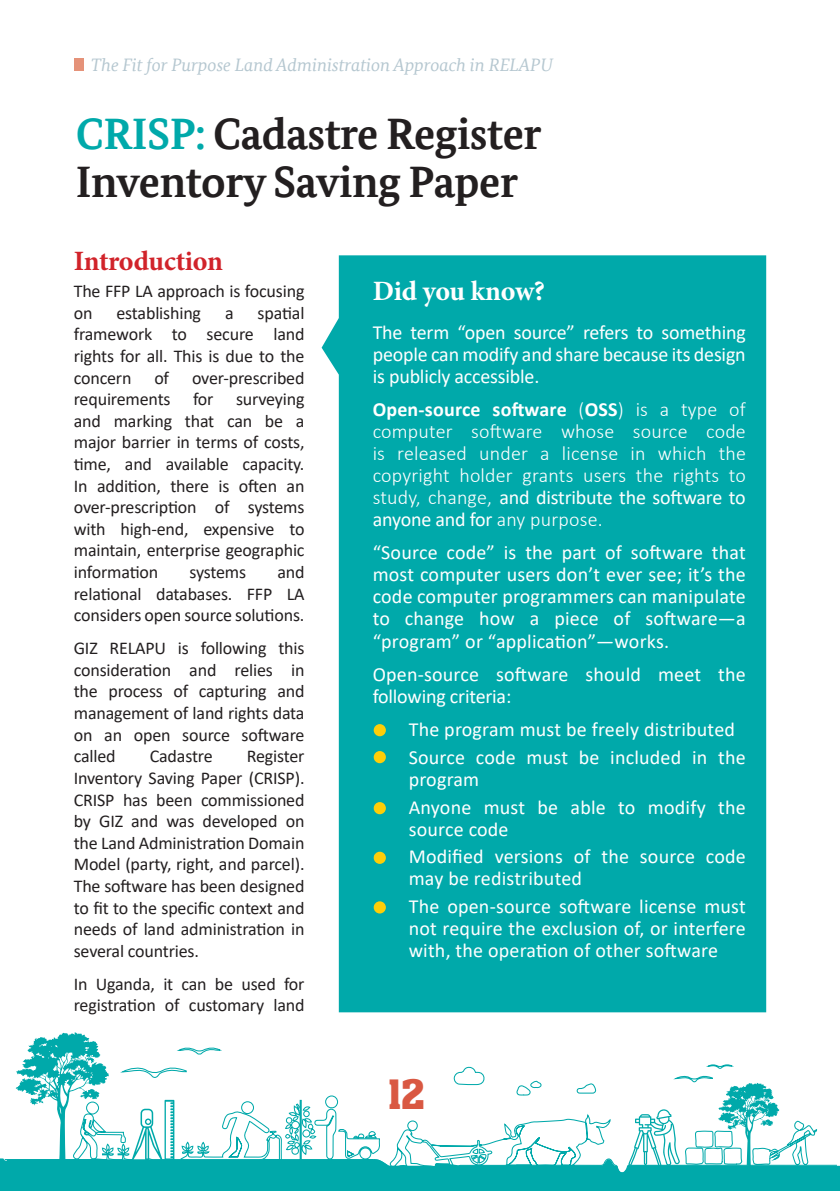
<style>
.page{position:relative;width:840px;height:1191px;background:#fff}
.page>*{position:absolute;margin:0;border:0;box-sizing:border-box;transform-origin:0 0}
.t1{font:700 44px/48px "Bundes Serif";letter-spacing:-.01em;color:#231f20}
.t2{font:42px "aka Chen";color:#d95842}
.t3{font:700 28px "Minion Pro";letter-spacing:-.015em;color:#d1232a}
.t4{font:700 28px "Minion Pro";letter-spacing:-.01em;color:#fff}
.t5{font:20px/22px "Calibri";letter-spacing:.01em;color:#fff}
.t6{font:300 20px/22px "Calibri";letter-spacing:.01em;color:#fff;text-align:justify}
.t7{font:18px/21.6px "Calibri";letter-spacing:-.01em;color:#231f20;text-align:justify}
.t8{font:italic 18px "Bundes Serif";color:#b5c7d0}
.s1{color:#00a9aa}
.s2{font-weight:700}
.s3{font-weight:400}
</style>
<div class="page">
<svg style="left:0;top:1032px;width:839px;height:159px"></svg>
<div style="left:74px;top:58px;width:10px;height:13px;background:#e59279"></div>
<div style="left:321px;top:255px;width:444px;height:757px;background:#00a9aa"></div>
<div style="left:373px;top:724px;width:12px;height:12px;background:#fece08;border-radius:50%"></div>
<div style="left:373px;top:751px;width:12px;height:12px;background:#fece08;border-radius:50%"></div>
<div style="left:373px;top:802px;width:12px;height:12px;background:#fece08;border-radius:50%"></div>
<div style="left:373px;top:851px;width:12px;height:13px;background:#fece08;border-radius:50%"></div>
<div style="left:373px;top:901px;width:12px;height:12px;background:#fece08;border-radius:50%"></div>
<p class="t8" style="left:91px;top:54px;width:463px">The Fit for Purpose Land Administration Approach in RELAPU</p>
<h1 class="t1" style="left:76px;top:109px;width:467px"><span class="s1">CRISP:</span> Cadastre Register<br>Inventory Saving Paper</h1>
<h3 class="t3" style="left:74px;top:241px;width:151px">Introduction</h3>
<p class="t7" style="left:74px;top:280px;width:232px">The FFP LA approach is focusing on</p>
<p class="t7" style="left:74px;top:301px;width:232px;text-indent:184px">spatial framework to secure land rights for all. This is due to the concern</p>
<p class="t7" style="left:116px;top:301px;width:86px">establishing</p>
<p class="t7" style="left:225px;top:301px;width:10px">a</p>
<p class="t7" style="left:154px;top:366px;width:16px">of</p>
<p class="t7" style="left:74px;top:366px;width:232px;text-indent:118px">over-prescribed requirements for surveying and marking that can be a major barrier in terms of costs, time, and available capacity.<br>In addition, there is often an over-prescription of systems with high-end, expensive to maintain, enterprise geographic information</p>
<p class="t7" style="left:74px;top:561px;width:232px;text-indent:203px">and relational databases. FFP LA considers open source solutions.</p>
<p class="t7" style="left:74px;top:637px;width:232px">GIZ RELAPU is following this consideration and relies in the process of capturing and management of land rights data on an open source software called</p>
<p class="t7" style="left:189px;top:561px;width:58px">systems</p>
<p class="t7" style="left:150px;top:745px;width:64px">Cadastre</p>
<p class="t7" style="left:74px;top:745px;width:232px;text-indent:173px">Register Inventory Saving Paper (CRISP).<br>CRISP has been commissioned by GIZ and was developed on the Land Administration Domain Model (party, right, and parcel).<br>The software has been designed to fit to the specific context and needs of land administration in several countries.</p>
<p class="t7" style="left:74px;top:972px;width:232px">In Uganda, it can be used for registration of customary land</p>
<h3 class="t4" style="left:372px;top:271px;width:174px">Did you know?</h3>
<p class="t5" style="left:372px;top:320px;width:374px;text-align:justify">The term “open source” refers to something people can modify and share because its design is publicly accessible.</p>
<p class="t6" style="left:372px;top:398px;width:374px"><span class="s2">Open-source software</span> (<span class="s2">OSS</span>) is a type of computer software whose source code is released under a license in which the copyright holder grants users the rights to study, change, <span class="s3">and distribute the software to anyone and for</span> any purpose.</p>
<p class="t5" style="left:372px;top:541px;width:374px;text-align:justify">“Source code” is the part of software that most computer users don’t ever see; it’s the code computer programmers can manipulate to change how a piece of software—a “program” or “application”—works.</p>
<p class="t5" style="left:372px;top:662px;width:374px">Open-source software should meet the following criteria:</p>
<p class="t5" style="left:372px;top:718px;width:363px">• The program must be freely distributed</p>
<p class="t5" style="left:408px;top:745px;width:338px;text-indent:-36px">• Source code must be included in the program</p>
<p class="t5" style="left:408px;top:795px;width:338px;text-indent:-36px">• Anyone must be able to modify the source code</p>
<p class="t5" style="left:408px;top:845px;width:338px;text-indent:-36px">• Modified versions of the source code may be redistributed</p>
<p class="t5" style="left:408px;top:894px;width:338px;text-align:justify;text-indent:-36px">• The open-source software license must not require the exclusion of, or interfere with, the operation of other software</p>
<h2 class="t2" style="left:388px;top:1073px;width:38px">12</h2>
</div>
